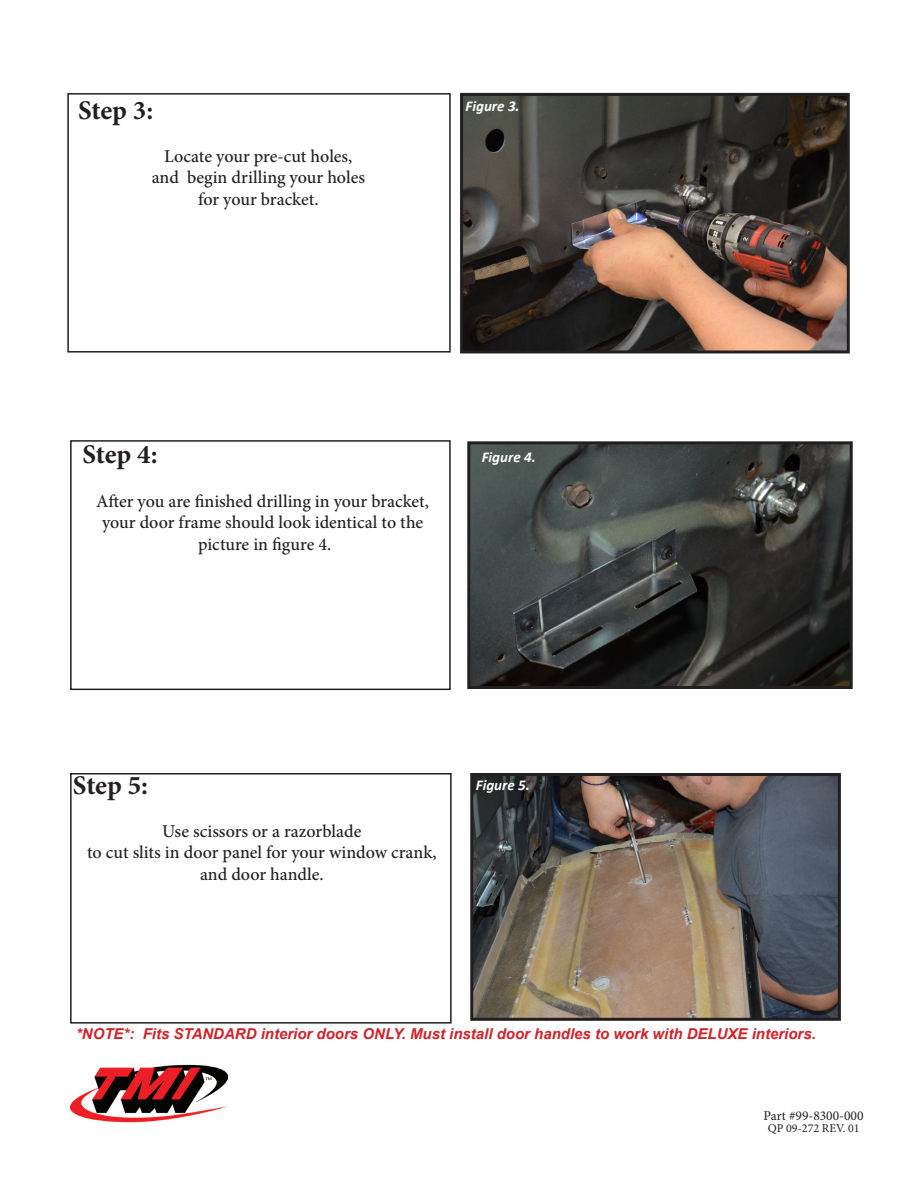
<style>
.page{position:relative;width:918px;height:1188px;background:#fff}
.page>*{position:absolute;margin:0;border:0;box-sizing:border-box;transform-origin:0 0}
.t1{font:700 27px "Minion Pro";letter-spacing:-.01em;color:#231f20}
.t2{font:500 18px/21.6px "Minion Pro";color:#231f20;text-align:center}
.t3{font:italic 700 15px "Arial";color:#d1232a}
.t4{font:italic 700 15px "Calibri";color:#fff}
.t5{font:13.5px "Minion Pro";color:#231f20}
.t6{font:12px "Minion Pro";color:#231f20}
</style>
<div class="page">
<img style="left:474px;top:777px;width:363px;height:240px">
<div style="left:470px;top:773px;width:371px;height:248px;border:3px solid #231f20"></div>
<img style="left:464px;top:97px;width:382px;height:252px">
<div style="left:460px;top:93px;width:390px;height:260px;border:3px solid #231f20"></div>
<div style="left:67px;top:93px;width:384px;height:260px;border:2px solid #231f20"></div>
<div style="left:70px;top:440px;width:381px;height:250px;border:2px solid #231f20"></div>
<div style="left:70px;top:773px;width:382px;height:251px;border:2px solid #231f20"></div>
<img style="left:70px;top:1064px;width:158px;height:59px">
<img style="left:471px;top:445px;width:378px;height:240px">
<div style="left:467px;top:441px;width:386px;height:248px;border:3px solid #231f20"></div>
<p class="t1" style="left:78px;top:91px;width:77px">Step 3:</p>
<p class="t2" style="left:164px;top:145px;width:190px">Locate your pre-cut holes,</p>
<p class="t2" style="left:152px;top:167px;width:215px">and begin drilling your holes</p>
<p class="t2" style="left:198px;top:189px;width:122px">for your bracket.</p>
<p class="t4" style="left:466px;top:97px;width:56px">Figure 3.</p>
<p class="t1" style="left:82px;top:436px;width:77px">Step 4:</p>
<p class="t2" style="left:96px;top:490px;width:334px">After you are finished drilling in your bracket,</p>
<p class="t2" style="left:102px;top:512px;width:323px">your door frame should look identical to the</p>
<p class="t2" style="left:198px;top:533px;width:135px">picture in figure 4.</p>
<p class="t4" style="left:482px;top:448px;width:56px">Figure 4.</p>
<p class="t1" style="left:73px;top:766px;width:77px">Step 5:</p>
<p class="t2" style="left:162px;top:820px;width:201px">Use scissors or a razorblade</p>
<p class="t2" style="left:87px;top:842px;width:351px">to cut slits in door panel for your window crank, and door handle.</p>
<p class="t4" style="left:476px;top:775px;width:56px">Figure 5.</p>
<p class="t3" style="left:76px;top:1024px;width:741px">*NOTE*: Fits STANDARD interior doors ONLY. Must install door handles to work with DELUXE interiors.</p>
<p class="t5" style="left:764px;top:1106px;width:101px">Part #99-8300-000</p>
<p class="t6" style="left:768px;top:1120px;width:93px">QP 09-272 REV. 01</p>
</div>
